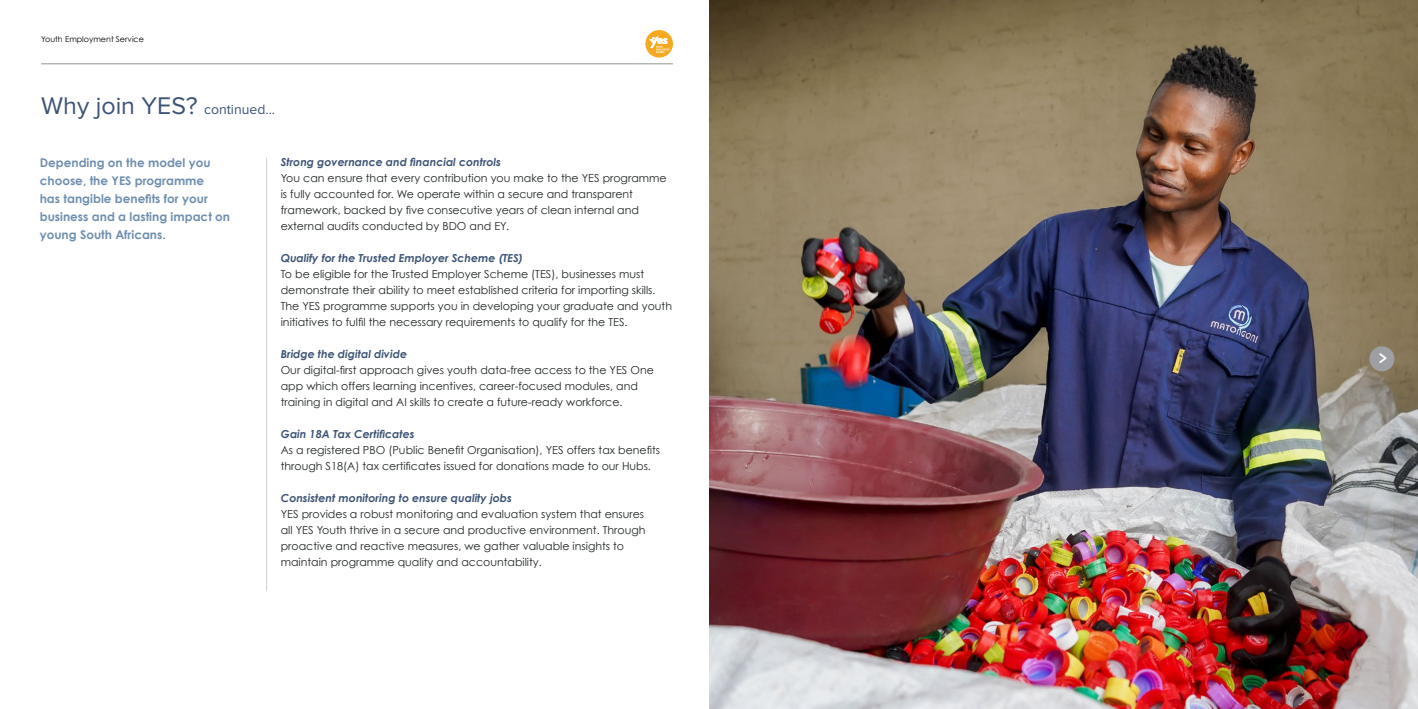
<style>
.page{position:relative;width:1418px;height:709px;background:#fff}
.page>*{position:absolute;margin:0;border:0;box-sizing:border-box;transform-origin:0 0}
.t1{font:20px "Chalkboard";color:#fff}
.t2{font:14px "Proxima Nova";color:#3e5476}
.t3{font:700 12px/18px "Century Gothic";color:#708fb0}
.t4{font:11px/16px "Century Gothic";color:#212526}
.t5{font:italic 700 11px "Century Gothic";color:#3e5476}
.t6{font:8px "Century Gothic";color:#000}
.s1{font-size:25px}
</style>
<div class="page">
<hr style="left:41px;top:64px;width:632px;height:1px;background:#939598">
<img style="left:709px;top:0;width:708px;height:709px">
<div style="left:1369px;top:346px;width:25px;height:25px;background:#9d9fa2;border-radius:50%"></div>
<div style="left:645px;top:30px;width:28px;height:28px;background:#f7a922;border-radius:50%"></div>
<svg style="left:649px;top:36px;width:20px;height:17px"></svg>
<hr style="left:266px;top:158px;width:1px;height:433px;background:#d1d3d4">
<p class="t6" style="left:41px;top:34px;width:104px">Youth Employment Service</p>
<p class="t2" style="left:41px;top:103px;width:235px"><span class="s1">Why join YES?</span> continued...</p>
<p class="t3" style="left:40px;top:153px;width:192px">Depending on the model you choose, the YES programme<br>has tangible benefits for your business and a lasting impact on young South Africans.</p>
<p class="t5" style="left:281px;top:154px;width:222px">Strong governance and financial controls</p>
<p class="t4" style="left:281px;top:170px;width:387px">You can ensure that every contribution you make to the YES programme is fully accounted for. We operate within a secure and transparent framework, backed by five consecutive years of clean internal and external audits conducted by BDO and EY.</p>
<p class="t5" style="left:281px;top:250px;width:244px">Qualify for the Trusted Employer Scheme (TES)</p>
<p class="t4" style="left:281px;top:266px;width:393px">To be eligible for the Trusted Employer Scheme (TES), businesses must demonstrate their ability to meet established criteria for importing skills.<br>The YES programme supports you in developing your graduate and youth initiatives to fulfil the necessary requirements to qualify for the TES.</p>
<p class="t5" style="left:281px;top:346px;width:128px">Bridge the digital divide</p>
<p class="t4" style="left:281px;top:362px;width:375px">Our digital-first approach gives youth data-free access to the YES One app which offers learning incentives, career-focused modules, and training in digital and AI skills to create a future-ready workforce.</p>
<p class="t5" style="left:281px;top:426px;width:135px">Gain 18A Tax Certificates</p>
<p class="t4" style="left:281px;top:442px;width:381px">As a registered PBO (Public Benefit Organisation), YES offers tax benefits through S18(A) tax certificates issued for donations made to our Hubs.</p>
<p class="t5" style="left:281px;top:490px;width:233px">Consistent monitoring to ensure quality jobs</p>
<p class="t4" style="left:281px;top:506px;width:366px">YES provides a robust monitoring and evaluation system that ensures all YES Youth thrive in a secure and productive environment. Through proactive and reactive measures, we gather valuable insights to maintain programme quality and accountability.</p>
<h1 class="t1" style="left:1378px;top:344px;width:10px">&gt;</h1>
</div>
